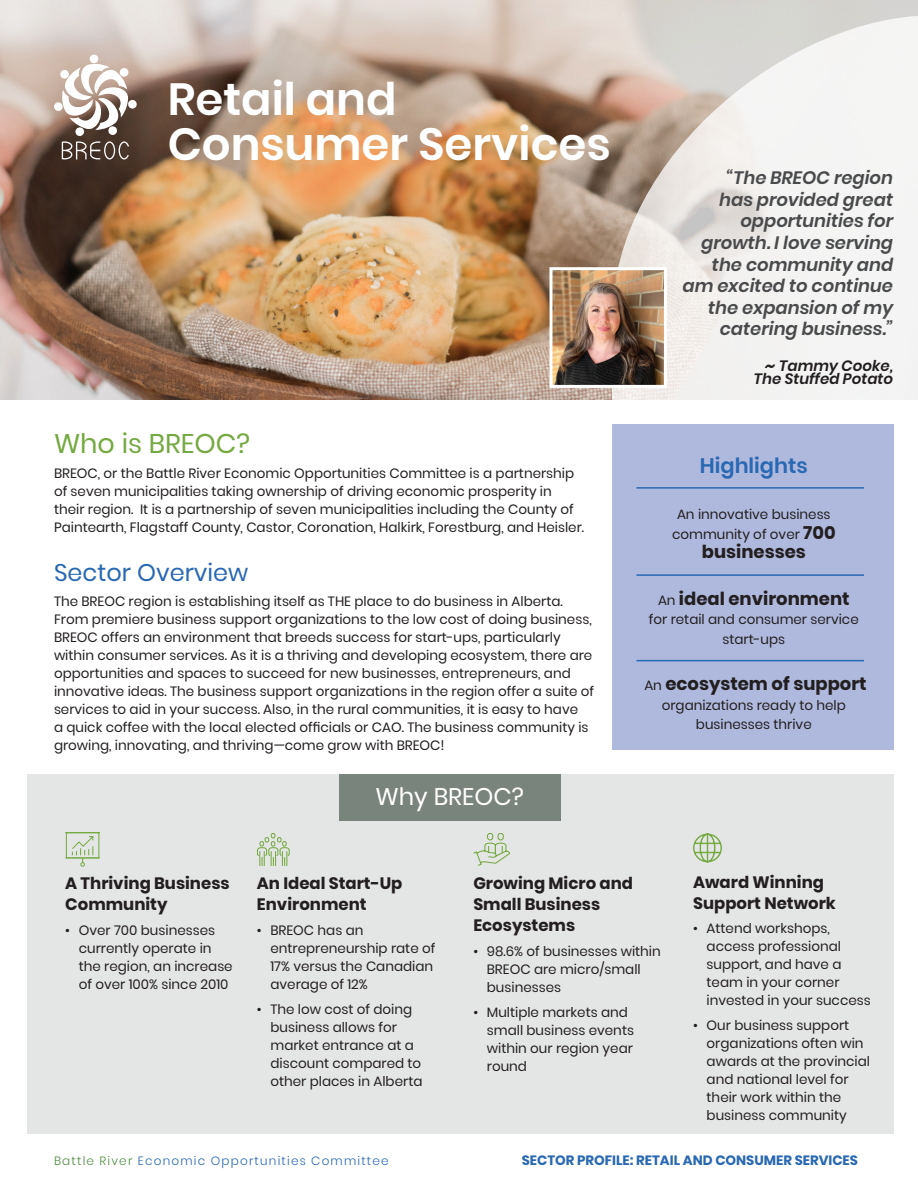
<style>
.page{position:relative;width:918px;height:1188px;background:#fff}
.page>*{position:absolute;margin:0;border:0;box-sizing:border-box;transform-origin:0 0}
.t1{font:600 45px/45px "Poppins";color:#fff}
.t2{font:27px "Poppins";color:#75a941}
.t3{font:24px "Poppins";color:#2968b3}
.t4{font:24px "Poppins";color:#fff}
.t5{font:600 21px "Poppins";color:#2968b3}
.t6{font:italic 600 18px/21.6px "Poppins";color:#494a4b;text-align:right}
.t7{font:700 18px "Poppins";color:#231f20}
.t8{font:700 16.5px/21px "Poppins";color:#231f20}
.t9{font:italic 600 15px/13.5px "Poppins";color:#231f20;text-align:right}
.t10{font:13.5px/18px "Poppins";color:#231f20}
.t11{font:700 13.5px "Poppins";color:#2968b3}
.t12{font:300 12px "Poppins";letter-spacing:.1em;color:#2968b3}
.s1{font-size:18px}
.s2{font-weight:700;font-size:18px}
.s3{font-weight:400;font-size:13.5px}
.s4{color:#508e40}
</style>
<div class="page">
<div style="left:27px;top:774px;width:866px;height:360px;background:#e4e6e5"></div>
<div style="left:339px;top:774px;width:222px;height:47px;background:#79847c"></div>
<img style="left:0;top:0;width:918px;height:400px">
<div style="left:612px;top:424px;width:281px;height:325px;background:#aeb9dd"></div>
<svg style="left:612px;top:15px;width:306px;height:385px;fill:#f3f2f1"></svg>
<svg style="left:54px;top:54px;width:84px;height:105px"></svg>
<hr style="left:636px;top:574px;width:228px;height:2px;background:#2968b3">
<hr style="left:636px;top:487px;width:228px;height:2px;background:#2968b3">
<hr style="left:636px;top:660px;width:228px;height:1px;background:#2968b3">
<img style="left:553px;top:271px;width:110px;height:113px">
<div style="left:549px;top:267px;width:118px;height:121px;border:3px solid #fff"></div>
<svg style="left:65px;top:832px;width:35px;height:35px"></svg>
<svg style="left:473px;top:833px;width:37px;height:33px"></svg>
<svg style="left:693px;top:833px;width:29px;height:30px"></svg>
<svg style="left:257px;top:833px;width:33px;height:33px"></svg>
<h1 class="t1" style="left:168px;top:77px;width:445px">Retail and<br>Consumer Services</h1>
<h2 class="t2" style="left:54px;top:428px;width:197px">Who is BREOC?</h2>
<p class="t10" style="left:54px;top:464px;width:532px">BREOC, or the Battle River Economic Opportunities Committee is a partnership of seven municipalities taking ownership of driving economic prosperity in their region. It is a partnership of seven municipalities including the County of Paintearth, Flagstaff County, Castor, Coronation, Halkirk, Forestburg, and Heisler.</p>
<h3 class="t3" style="left:54px;top:559px;width:196px">Sector Overview</h3>
<p class="t10" style="left:54px;top:592px;width:542px">The BREOC region is establishing itself as THE place to do business in Alberta.<br>From premiere business support organizations to the low cost of doing business, BREOC offers an environment that breeds success for start-ups, particularly within consumer services. As it is a thriving and developing ecosystem, there are opportunities and spaces to succeed for new businesses, entrepreneurs, and innovative ideas. The business support organizations in the region offer a suite of services to aid in your success. Also, in the rural communities, it is easy to have<br>a quick coffee with the local elected officials or CAO. The business community is growing, innovating, and thriving—come grow with BREOC!</p>
<h3 class="t4" style="left:375px;top:782px;width:150px">Why BREOC?</h3>
<h3 class="t6" style="left:682px;top:167px;width:212px">“The BREOC region<br>has provided great opportunities for growth. I love serving the community and am excited to continue the expansion of my catering business.”</h3>
<p class="t9" style="left:754px;top:359px;width:141px"><span class="s1">~</span> Tammy Cooke,<br>The Stuffed Potato</p>
<h3 class="t5" style="left:700px;top:453px;width:109px">Highlights</h3>
<p class="t10" style="left:672px;top:505px;width:165px;line-height:19.5px;text-align:center">An innovative business community of over <span class="s2">700</span></p>
<h3 class="t7" style="left:702px;top:542px;width:105px">businesses</h3>
<h3 class="t7" style="left:658px;top:588px;width:193px"><span class="s3">An</span> ideal environment</h3>
<p class="t10" style="left:649px;top:610px;width:211px;line-height:19.5px;text-align:center">for retail and consumer service start-ups</p>
<h3 class="t7" style="left:644px;top:674px;width:224px"><span class="s3">An</span> ecosystem of support</h3>
<p class="t10" style="left:662px;top:695px;width:186px;line-height:19.5px;text-align:center">organizations ready to help businesses thrive</p>
<p class="t8" style="left:65px;top:873px;width:166px">A Thriving Business<br>Community</p>
<p class="t10" style="left:79px;top:921px;width:155px;text-indent:-14px">• Over 700 businesses currently operate in the region, an increase of over 100% since 2010</p>
<p class="t8" style="left:257px;top:873px;width:147px">An Ideal Start-Up<br>Environment</p>
<p class="t10" style="left:270px;top:921px;width:166px;text-indent:-14px">• BREOC has an entrepreneurship rate of<br>17% versus the Canadian average of 12%</p>
<p class="t10" style="left:270px;top:1000px;width:154px;text-indent:-14px">• The low cost of doing business allows for market entrance at a discount compared to other places in Alberta</p>
<p class="t8" style="left:473px;top:873px;width:161px">Growing Micro and<br>Small Business<br>Ecosystems</p>
<p class="t10" style="left:487px;top:942px;width:175px;text-indent:-14px">• 98.6% of businesses within<br>BREOC are micro/small businesses</p>
<p class="t10" style="left:487px;top:1003px;width:149px;text-indent:-14px">• Multiple markets and small business events within our region year round</p>
<p class="t8" style="left:693px;top:871px;width:144px">Award Winning<br>Support Network</p>
<p class="t10" style="left:707px;top:920px;width:166px;text-indent:-14px">• Attend workshops, access professional support, and have a team in your corner invested in your success</p>
<p class="t10" style="left:707px;top:1016px;width:165px;text-indent:-14px">• Our business support organizations often win awards at the provincial and national level for their work within the business community</p>
<p class="t12" style="left:54px;top:1154px;width:336px"><span class="s4">Battle River</span> Economic Opportunities Committee</p>
<p class="t11" style="left:522px;top:1153px;width:338px">SECTOR PROFILE: RETAIL AND CONSUMER SERVICES</p>
</div>
